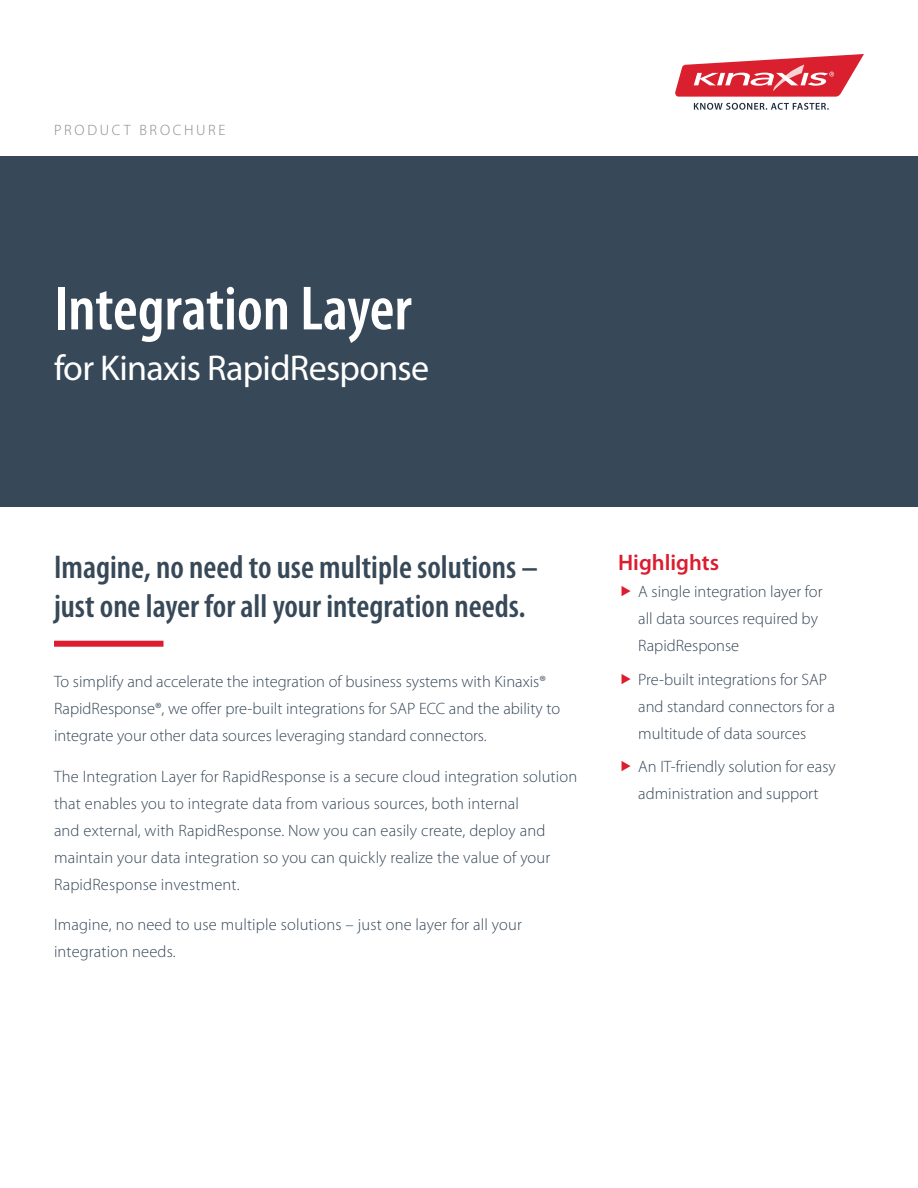
<style>
.page{position:relative;width:918px;height:1188px;background:#fff}
.page>*{position:absolute;margin:0;border:0;box-sizing:border-box;transform-origin:0 0}
.t1{font:600 condensed 63px "Myriad Pro";color:#fff}
.t2{font:36px "Myriad Pro";letter-spacing:-.02em;color:#fff}
.t3{font:600 condensed 33px/39px "Myriad Pro";color:#374858}
.t4{font:600 22.5px "Myriad Pro";color:#db1d2f}
.t5{font:300 16.5px/27px "Myriad Pro";color:#364758}
.t6{font:300 15px "Myriad Pro";letter-spacing:.18em;color:#87888c}
</style>
<div class="page">
<div style="left:0;top:156px;width:918px;height:351px;background:#374858"></div>
<div style="left:54px;top:641px;width:110px;height:6px;background:#db1d2f"></div>
<svg style="left:675px;top:54px;width:189px;height:43px"></svg>
<svg style="left:694px;top:103px;width:135px;height:7px"></svg>
<p class="t6" style="left:54px;top:121px;width:173px">PRODUCT BROCHURE</p>
<h1 class="t1" style="left:54px;top:274px;width:359px">Integration Layer</h1>
<h2 class="t2" style="left:54px;top:346px;width:377px">for Kinaxis RapidResponse</h2>
<h3 class="t3" style="left:54px;top:548px;width:485px">Imagine, no need to use multiple solutions – just one layer for all your integration needs.</h3>
<p class="t5" style="left:54px;top:668px;width:508px">To simplify and accelerate the integration of business systems with Kinaxis®<br>RapidResponse®, we offer pre-built integrations for SAP ECC and the ability to integrate your other data sources leveraging standard connectors.</p>
<p class="t5" style="left:54px;top:763px;width:525px">The Integration Layer for RapidResponse is a secure cloud integration solution that enables you to integrate data from various sources, both internal<br>and external, with RapidResponse. Now you can easily create, deploy and maintain your data integration so you can quickly realize the value of your RapidResponse investment.</p>
<p class="t5" style="left:54px;top:911px;width:469px">Imagine, no need to use multiple solutions – just one layer for all your integration needs.</p>
<h3 class="t4" style="left:618px;top:548px;width:103px">Highlights</h3>
<p class="t5" style="left:638px;top:578px;width:186px">A single integration layer for all data sources required by<br>RapidResponse</p>
<p class="t5" style="left:638px;top:665px;width:198px">Pre-built integrations for SAP and standard connectors for a multitude of data sources</p>
<p class="t5" style="left:638px;top:753px;width:199px">An IT-friendly solution for easy administration and support</p>
</div>
